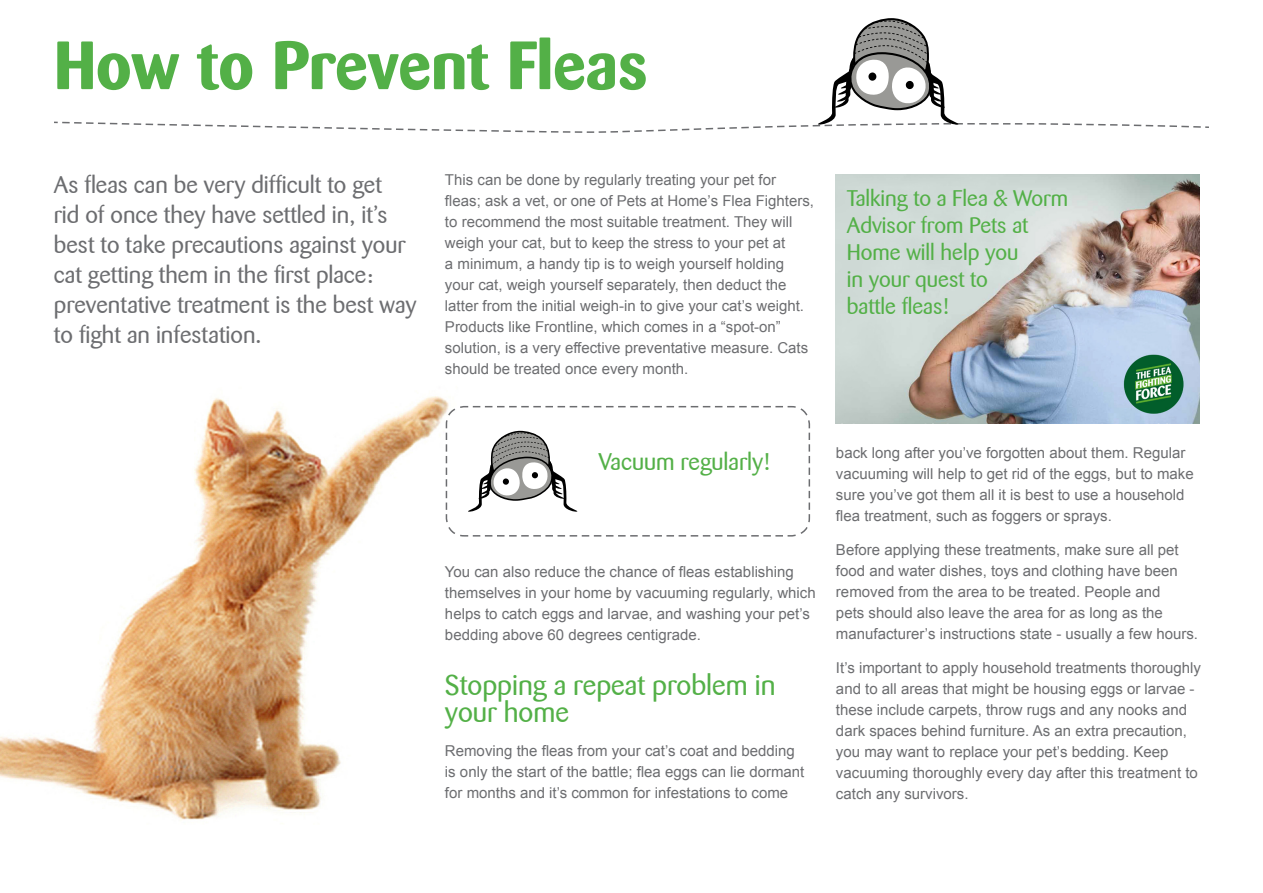
<style>
.page{position:relative;width:1263px;height:893px;background:#fff}
.page>*{position:absolute;margin:0;border:0;box-sizing:border-box;transform-origin:0 0}
.Main_Titles{font:700 67.5px "Barmeno";color:#53b047}
.Mini_Titles{font:28.5px/27px "Barmeno";color:#53b047}
.Introduction{font:24px/30px "Barmeno";color:#6c6d70}
.Key_text{font:24px "Barmeno";color:#53b047}
.Key_text-2{font:22.5px/27px "Barmeno";color:#53b047}
.t1{font:15px/21px "Arial";color:#6c6d70}
</style>
<div class="page">
<img style="left:836px;top:174px;width:364px;height:250px">
<img style="left:0;top:396px;width:449px;height:424px">
<svg style="left:445px;top:405px;width:366px;height:132px"></svg>
<svg style="left:54px;top:18px;width:1155px;height:115px"></svg>
<svg style="left:467px;top:431px;width:111px;height:82px"></svg>
<p class="Main_Titles" style="left:54px;top:25px;width:595px">How to Prevent Fleas</p>
<p class="Introduction" style="left:54px;top:170px;width:364px">As fleas can be very difficult to get<br>rid of once they have settled in, it’s best to take precautions against your cat getting them in the first place: preventative treatment is the best way to fight an infestation.</p>
<p class="t1" style="left:445px;top:170px;width:371px">This can be done by regularly treating your pet for fleas; ask a vet, or one of Pets at Home’s Flea Fighters, to recommend the most suitable treatment. They will weigh your cat, but to keep the stress to your pet at<br>a minimum, a handy tip is to weigh yourself holding your cat, weigh yourself separately, then deduct the latter from the initial weigh-in to give your cat’s weight.<br>Products like Frontline, which comes in a “spot-on” solution, is a very effective preventative measure. Cats should be treated once every month.</p>
<p class="Key_text-2" style="left:847px;top:185px;width:223px">Talking to a Flea &amp; Worm<br>Advisor from Pets at<br>Home will help you<br>in your quest to<br>battle fleas!</p>
<p class="Key_text" style="left:599px;top:448px;width:173px">Vacuum regularly!</p>
<p class="t1" style="left:445px;top:561px;width:372px">You can also reduce the chance of fleas establishing themselves in your home by vacuuming regularly, which helps to catch eggs and larvae, and washing your pet’s bedding above 60 degrees centigrade.</p>
<p class="Mini_Titles" style="left:445px;top:672px;width:332px">Stopping a repeat problem in your home</p>
<p class="t1" style="left:445px;top:740px;width:361px">Removing the fleas from your cat’s coat and bedding is only the start of the battle; flea eggs can lie dormant for months and it’s common for infestations to come</p>
<p class="t1" style="left:836px;top:442px;width:359px">back long after you’ve forgotten about them. Regular vacuuming will help to get rid of the eggs, but to make sure you’ve got them all it is best to use a household flea treatment, such as foggers or sprays.</p>
<p class="t1" style="left:836px;top:539px;width:364px">Before applying these treatments, make sure all pet food and water dishes, toys and clothing have been removed from the area to be treated. People and<br>pets should also leave the area for as long as the manufacturer’s instructions state - usually a few hours.</p>
<p class="t1" style="left:836px;top:657px;width:366px">It’s important to apply household treatments thoroughly and to all areas that might be housing eggs or larvae - these include carpets, throw rugs and any nooks and dark spaces behind furniture. As an extra precaution, you may want to replace your pet’s bedding. Keep vacuuming thoroughly every day after this treatment to catch any survivors.</p>
</div>
